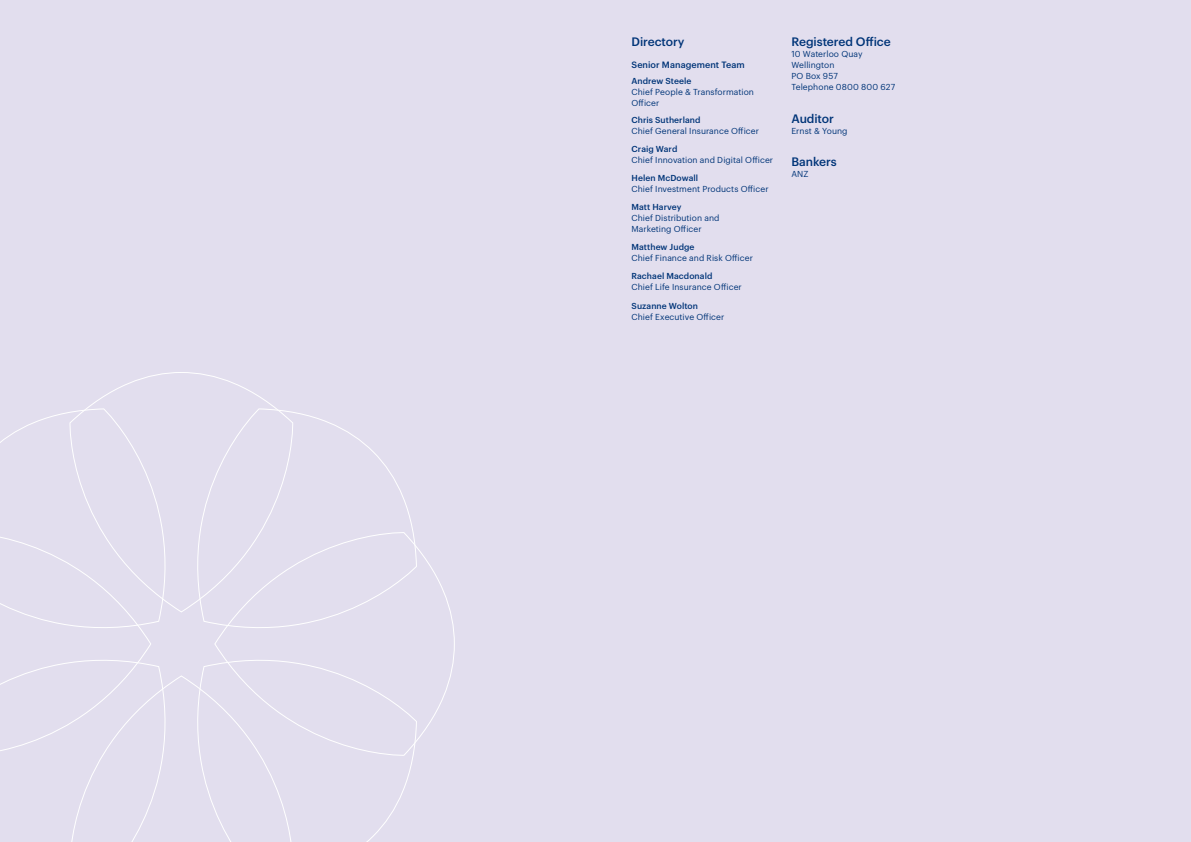
<style>
.page{position:relative;width:1191px;height:842px;background:#e2deee}
.page>*{position:absolute;margin:0;border:0;box-sizing:border-box;transform-origin:0 0}
.t1{font:500 12px "Graphik";letter-spacing:-.005em;color:#003478}
.t2{font:500 9px "Graphik";letter-spacing:.01em;color:#003478}
.t3{font:8.5px/11px "Graphik";letter-spacing:.01em;color:#003478}
.t4{font:500 8.5px "Graphik";letter-spacing:.01em;color:#003478}
</style>
<div class="page">
<svg style="left:417px;top:547px;width:38px;height:194px"></svg>
<svg style="left:87px;top:372px;width:189px;height:36px"></svg>
<svg style="left:200px;top:408px;width:217px;height:217px"></svg>
<svg style="left:0;top:529px;width:296px;height:313px"></svg>
<svg style="left:174px;top:637px;width:243px;height:205px"></svg>
<svg style="left:0;top:408px;width:188px;height:243px"></svg>
<h1 class="t1" style="left:631px;top:32px;width:55px">Directory</h1>
<p class="t2" style="left:631px;top:58px;width:115px">Senior Management Team</p>
<p class="t4" style="left:631px;top:75px;width:61px">Andrew Steele</p>
<p class="t3" style="left:631px;top:86px;width:124px">Chief People &amp; Transformation<br>Officer</p>
<p class="t4" style="left:631px;top:113px;width:70px">Chris Sutherland</p>
<p class="t3" style="left:631px;top:125px;width:129px">Chief General Insurance Officer</p>
<p class="t4" style="left:631px;top:143px;width:47px">Craig Ward</p>
<p class="t3" style="left:631px;top:154px;width:143px">Chief Innovation and Digital Officer</p>
<p class="t4" style="left:631px;top:172px;width:68px">Helen McDowall</p>
<p class="t3" style="left:631px;top:183px;width:138px">Chief Investment Products Officer</p>
<p class="t4" style="left:631px;top:201px;width:51px">Matt Harvey</p>
<p class="t3" style="left:631px;top:212px;width:89px">Chief Distribution and<br>Marketing Officer</p>
<p class="t4" style="left:631px;top:241px;width:64px">Matthew Judge</p>
<p class="t3" style="left:631px;top:252px;width:123px">Chief Finance and Risk Officer</p>
<p class="t4" style="left:631px;top:270px;width:82px">Rachael Macdonald</p>
<p class="t3" style="left:631px;top:281px;width:112px">Chief Life Insurance Officer</p>
<p class="t4" style="left:631px;top:299px;width:68px">Suzanne Wolton</p>
<p class="t3" style="left:631px;top:310px;width:94px">Chief Executive Officer</p>
<h1 class="t1" style="left:791px;top:32px;width:101px">Registered Office</h1>
<p class="t3" style="left:791px;top:47px;width:105px">10 Waterloo Quay<br>Wellington<br>PO Box 957<br>Telephone 0800 800 627</p>
<h1 class="t1" style="left:791px;top:109px;width:44px">Auditor</h1>
<p class="t3" style="left:791px;top:125px;width:58px">Ernst &amp; Young</p>
<h1 class="t1" style="left:791px;top:152px;width:47px">Bankers</h1>
<p class="t3" style="left:791px;top:167px;width:19px">ANZ</p>
</div>
